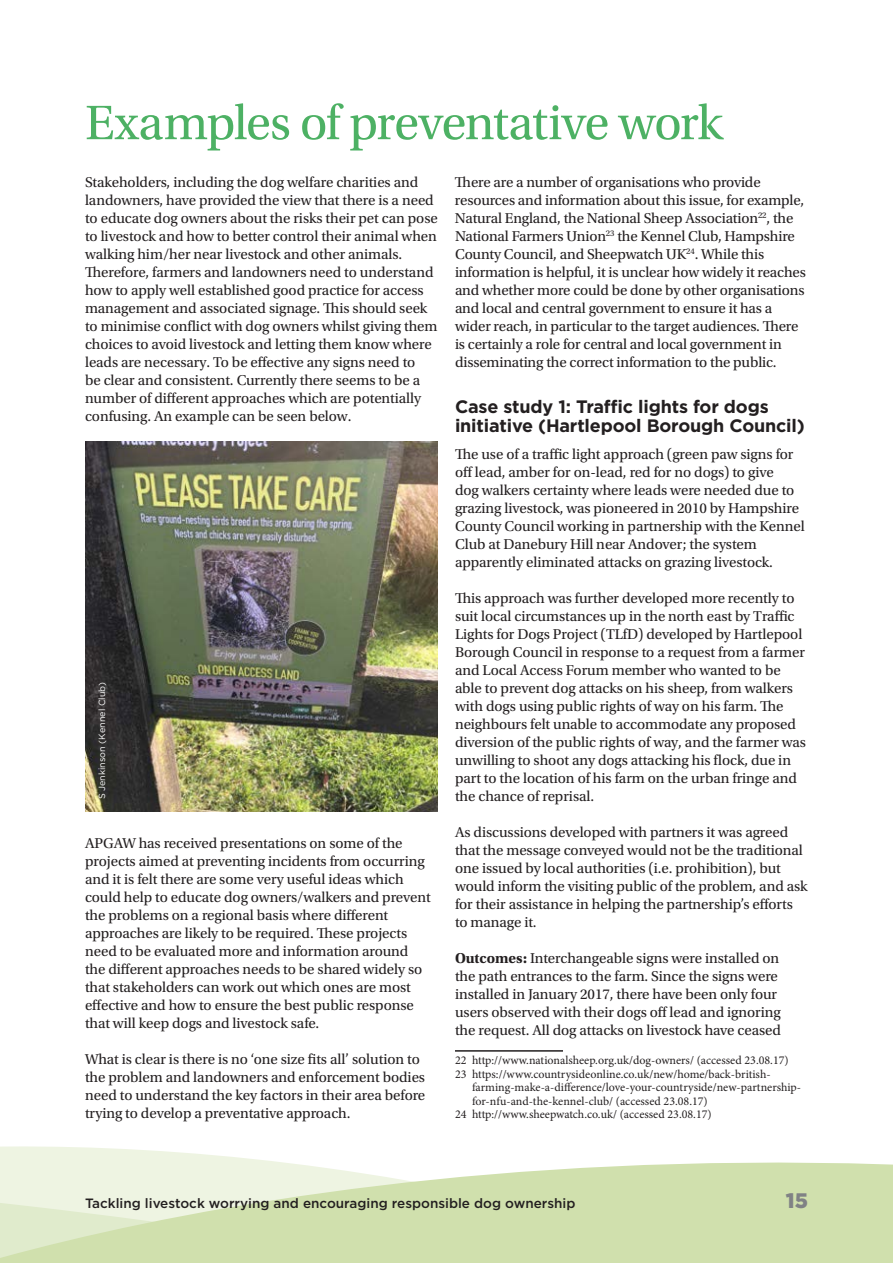
<style>
.page{position:relative;width:893px;height:1263px;background:#fff}
.page>*{position:absolute;margin:0;border:0;box-sizing:border-box;transform-origin:0 0}
.t1{font:51px "Utopia Std";letter-spacing:-.025em;color:#4db164}
.t2{font:900 21px "Gotham";color:#808285}
.t3{font:700 18px/19.5px "Gotham";letter-spacing:-.01em;color:#231f20}
.t4{font:15px/18px "Utopia Std";letter-spacing:-.005em;color:#231f20}
.t5{font:500 13.5px "Gotham";color:#231f20}
.t6{font:12px/13.5px "Minion Pro";color:#231f20}
.t7{font:9px "Gotham";color:#fff}
.s1{font-weight:700}
</style>
<div class="page">
<svg style="left:0;top:1146px;width:893px;height:117px;background:#dde8c3"></svg>
<img style="left:85px;top:442px;width:353px;height:370px">
<hr style="left:455px;top:1050px;width:108px;height:2px;background:#231f20">
<h1 class="t1" style="left:85px;top:95px;width:639px">Examples of preventative work</h1>
<p class="t4" style="left:85px;top:173px;width:354px">Stakeholders, including the dog welfare charities and landowners, have provided the view that there is a need to educate dog owners about the risks their pet can pose to livestock and how to better control their animal when walking him/her near livestock and other animals.<br>Therefore, farmers and landowners need to understand how to apply well established good practice for access management and associated signage. This should seek to minimise conflict with dog owners whilst giving them choices to avoid livestock and letting them know where leads are necessary. To be effective any signs need to<br>be clear and consistent. Currently there seems to be a number of different approaches which are potentially confusing. An example can be seen below.</p>
<p class="t4" style="left:455px;top:173px;width:352px">There are a number of organisations who provide resources and information about this issue, for example, Natural England, the National Sheep Association<sup>22</sup>, the National Farmers Union<sup>23</sup> the Kennel Club, Hampshire County Council, and Sheepwatch UK<sup>24</sup>. While this information is helpful, it is unclear how widely it reaches and whether more could be done by other organisations and local and central government to ensure it has a wider reach, in particular to the target audiences. There is certainly a role for central and local government in disseminating the correct information to the public.</p>
<p class="t3" style="left:455px;top:397px;width:351px">Case study 1: Traffic lights for dogs initiative (Hartlepool Borough Council)</p>
<p class="t4" style="left:455px;top:445px;width:351px">The use of a traffic light approach (green paw signs for off lead, amber for on-lead, red for no dogs) to give<br>dog walkers certainty where leads were needed due to grazing livestock, was pioneered in 2010 by Hampshire County Council working in partnership with the Kennel Club at Danebury Hill near Andover; the system apparently eliminated attacks on grazing livestock.</p>
<p class="t4" style="left:455px;top:589px;width:353px">This approach was further developed more recently to suit local circumstances up in the north east by Traffic Lights for Dogs Project (TLfD) developed by Hartlepool Borough Council in response to a request from a farmer and Local Access Forum member who wanted to be able to prevent dog attacks on his sheep, from walkers with dogs using public rights of way on his farm. The neighbours felt unable to accommodate any proposed diversion of the public rights of way, and the farmer was unwilling to shoot any dogs attacking his flock, due in part to the location of his farm on the urban fringe and the chance of reprisal.</p>
<p class="t4" style="left:455px;top:823px;width:354px">As discussions developed with partners it was agreed that the message conveyed would not be the traditional one issued by local authorities (i.e. prohibition), but would inform the visiting public of the problem, and ask for their assistance in helping the partnership’s efforts to manage it.</p>
<p class="t4" style="left:455px;top:949px;width:328px"><span class="s1">Outcomes:</span> Interchangeable signs were installed on the path entrances to the farm. Since the signs were installed in January 2017, there have been only four users observed with their dogs off lead and ignoring the request. All dog attacks on livestock have ceased</p>
<p class="t6" style="left:455px;top:1054px;width:335px">22 http://www.nationalsheep.org.uk/dog-owners/ (accessed 23.08.17)<br>23 https://www.countrysideonline.co.uk/new/home/back-british-</p>
<p class="t6" style="left:472px;top:1081px;width:331px">farming-make-a-difference/love-your-countryside/new-partnership-</p>
<p class="t6" style="left:472px;top:1094px;width:237px">for-nfu-and-the-kennel-club/ (accessed 23.08.17)</p>
<p class="t6" style="left:455px;top:1108px;width:258px">24 http://www.sheepwatch.co.uk/ (accessed 23.08.17)</p>
<p class="t7" style="left:96px;top:799px;width:119px;rotate:-90deg">S Jenkinson (Kennel Club)</p>
<p class="t4" style="left:85px;top:834px;width:347px">APGAW has received presentations on some of the projects aimed at preventing incidents from occurring and it is felt there are some very useful ideas which could help to educate dog owners/walkers and prevent the problems on a regional basis where different approaches are likely to be required. These projects need to be evaluated more and information around the different approaches needs to be shared widely so that stakeholders can work out which ones are most effective and how to ensure the best public response that will keep dogs and livestock safe.</p>
<p class="t4" style="left:85px;top:1050px;width:342px">What is clear is there is no ‘one size fits all’ solution to the problem and landowners and enforcement bodies need to understand the key factors in their area before trying to develop a preventative approach.</p>
<p class="t5" style="left:85px;top:1194px;width:492px">Tackling livestock worrying and encouraging responsible dog ownership</p>
<h2 class="t2" style="left:786px;top:1185px;width:24px">15</h2>
</div>
